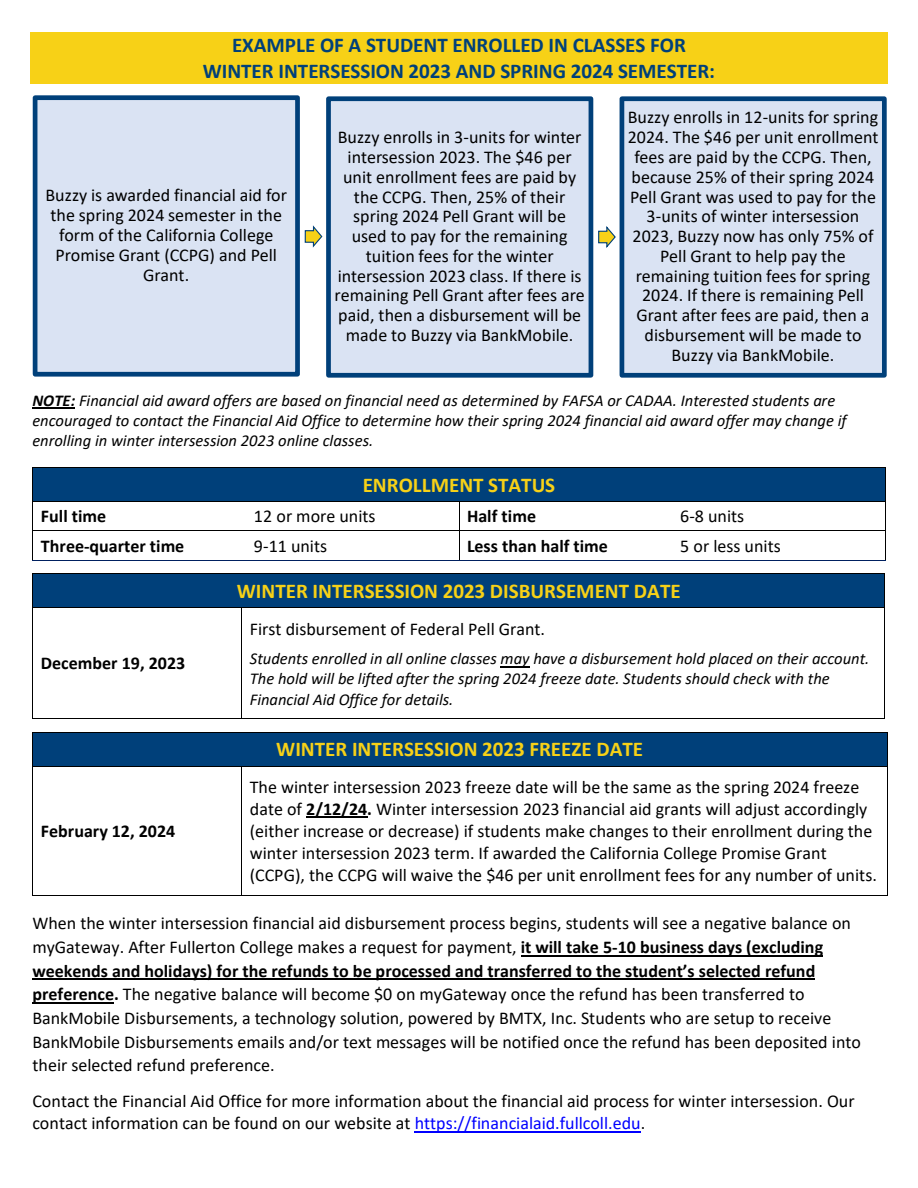
<style>
.page{position:relative;width:918px;height:1188px;background:#fff}
.page>*{position:absolute;margin:0;border:0;box-sizing:border-box;transform-origin:0 0}
.t1{font:700 21px "Calibri";color:#f7d117}
.t2{font:700 21px/25.5px "Calibri";color:#00407a;text-align:center}
.t3{font:18px/19.8px "Calibri";color:#000}
.t4{font:700 18px "Calibri";letter-spacing:.005em;color:#000}
.t5{font:italic 16.5px/20.1px "Calibri";color:#000}
.s1{font-weight:700}
.s2{color:#00f}
</style>
<div class="page">
<div style="left:30px;top:32px;width:858px;height:26px;background:#f7d117"></div>
<div style="left:30px;top:58px;width:858px;height:26px;background:#f7d117"></div>
<hr style="left:32px;top:408px;width:43px;height:1px;background:#000">
<div style="left:33px;top:468px;width:852px;height:33px;background:#00407a"></div>
<hr style="left:33px;top:467px;width:852px;height:1px;background:#000">
<hr style="left:32px;top:468px;width:1px;height:33px;background:#000">
<hr style="left:885px;top:468px;width:1px;height:33px;background:#000">
<hr style="left:33px;top:501px;width:213px;height:1px;background:#000">
<hr style="left:247px;top:501px;width:212px;height:1px;background:#000">
<hr style="left:459px;top:501px;width:213px;height:1px;background:#000">
<hr style="left:673px;top:501px;width:212px;height:1px;background:#000">
<hr style="left:33px;top:530px;width:213px;height:1px;background:#000">
<hr style="left:247px;top:530px;width:212px;height:1px;background:#000">
<hr style="left:459px;top:530px;width:213px;height:1px;background:#000">
<hr style="left:673px;top:530px;width:212px;height:1px;background:#000">
<svg style="left:32px;top:501px;width:1px;height:60px"></svg>
<hr style="left:33px;top:560px;width:213px;height:1px;background:#002060">
<hr style="left:246px;top:560px;width:213px;height:1px;background:#002060">
<svg style="left:459px;top:502px;width:1px;height:58px"></svg>
<hr style="left:459px;top:560px;width:213px;height:1px;background:#002060">
<hr style="left:672px;top:560px;width:213px;height:1px;background:#002060">
<svg style="left:885px;top:501px;width:1px;height:60px"></svg>
<div style="left:33px;top:574px;width:851px;height:34px;background:#00407a"></div>
<hr style="left:33px;top:573px;width:851px;height:1px;background:#000">
<hr style="left:32px;top:574px;width:1px;height:34px;background:#000">
<hr style="left:884px;top:574px;width:1px;height:34px;background:#000">
<svg style="left:501px;top:666px;width:29px;height:1px"></svg>
<hr style="left:33px;top:608px;width:208px;height:1px;background:#000">
<hr style="left:242px;top:608px;width:642px;height:1px;background:#000">
<hr style="left:32px;top:608px;width:1px;height:110px;background:#000">
<hr style="left:33px;top:718px;width:208px;height:1px;background:#000">
<hr style="left:241px;top:608px;width:1px;height:110px;background:#000">
<hr style="left:242px;top:718px;width:642px;height:1px;background:#000">
<hr style="left:884px;top:608px;width:1px;height:110px;background:#000">
<div style="left:33px;top:732px;width:853px;height:34px;background:#00407a"></div>
<hr style="left:33px;top:732px;width:854px;height:1px;background:#000">
<hr style="left:32px;top:732px;width:1px;height:34px;background:#000">
<hr style="left:887px;top:732px;width:1px;height:34px;background:#000">
<hr style="left:306px;top:817px;width:61px;height:1px;background:#000">
<hr style="left:33px;top:766px;width:208px;height:1px;background:#000">
<hr style="left:242px;top:766px;width:645px;height:1px;background:#000">
<hr style="left:32px;top:767px;width:1px;height:32px;background:#000">
<hr style="left:241px;top:767px;width:1px;height:32px;background:#000">
<hr style="left:887px;top:767px;width:1px;height:32px;background:#000">
<hr style="left:32px;top:800px;width:1px;height:95px;background:#000">
<hr style="left:33px;top:895px;width:208px;height:1px;background:#000">
<hr style="left:241px;top:800px;width:1px;height:95px;background:#000">
<hr style="left:242px;top:895px;width:645px;height:1px;background:#000">
<hr style="left:887px;top:800px;width:1px;height:95px;background:#000">
<hr style="left:521px;top:955px;width:225px;height:1px;background:#000">
<hr style="left:746px;top:955px;width:77px;height:1px;background:#000">
<hr style="left:32px;top:978px;width:185px;height:2px;background:#000">
<hr style="left:217px;top:978px;width:598px;height:2px;background:#000">
<hr style="left:32px;top:1002px;width:82px;height:2px;background:#000">
<hr style="left:415px;top:1131px;width:226px;height:1px;background:#00f">
<div style="left:35px;top:98px;width:263px;height:276px;background:#dae3f3"></div>
<div style="left:33px;top:95px;width:267px;height:282px;border:5px solid #00407a"></div>
<svg style="left:304px;top:225px;width:19px;height:23px"></svg>
<div style="left:329px;top:99px;width:262px;height:276px;background:#dae3f3"></div>
<div style="left:326px;top:96px;width:267px;height:282px;border:5px solid #00407a"></div>
<svg style="left:598px;top:226px;width:18px;height:22px"></svg>
<div style="left:622px;top:99px;width:262px;height:276px;background:#dae3f3"></div>
<div style="left:620px;top:96px;width:267px;height:282px;border:5px solid #00407a"></div>
<p class="t2" style="left:203px;top:32px;width:514px">EXAMPLE OF A STUDENT ENROLLED IN CLASSES FOR<br>WINTER INTERSESSION 2023 AND SPRING 2024 SEMESTER:</p>
<p class="t3" style="left:46px;top:185px;width:243px;text-align:center">Buzzy is awarded financial aid for the spring 2024 semester in the form of the California College<br>Promise Grant (CCPG) and Pell<br>Grant.</p>
<p class="t3" style="left:335px;top:127px;width:252px;text-align:center">Buzzy enrolls in 3-units for winter intersession 2023. The $46 per unit enrollment fees are paid by the CCPG. Then, 25% of their spring 2024 Pell Grant will be used to pay for the remaining tuition fees for the winter intersession 2023 class. If there is remaining Pell Grant after fees are paid, then a disbursement will be made to Buzzy via BankMobile.</p>
<p class="t3" style="left:628px;top:107px;width:252px;text-align:center">Buzzy enrolls in 12-units for spring<br>2024. The $46 per unit enrollment fees are paid by the CCPG. Then, because 25% of their spring 2024<br>Pell Grant was used to pay for the<br>3-units of winter intersession<br>2023, Buzzy now has only 75% of<br>Pell Grant to help pay the remaining tuition fees for spring<br>2024. If there is remaining Pell<br>Grant after fees are paid, then a disbursement will be made to<br>Buzzy via BankMobile.</p>
<p class="t5" style="left:32px;top:390px;width:816px"><span class="s1">NOTE:</span> Financial aid award offers are based on financial need as determined by FAFSA or CADAA. Interested students are encouraged to contact the Financial Aid Office to determine how their spring 2024 financial aid award offer may change if enrolling in winter intersession 2023 online classes.</p>
<p class="t1" style="left:363px;top:470px;width:194px">ENROLLMENT STATUS</p>
<p class="t4" style="left:41px;top:503px;width:67px">Full time</p>
<p class="t3" style="left:254px;top:506px;width:123px">12 or more units</p>
<p class="t4" style="left:467px;top:503px;width:70px">Half time</p>
<p class="t3" style="left:680px;top:506px;width:66px">6-8 units</p>
<p class="t4" style="left:41px;top:533px;width:145px">Three-quarter time</p>
<p class="t3" style="left:254px;top:535px;width:75px">9-11 units</p>
<p class="t4" style="left:467px;top:533px;width:142px">Less than half time</p>
<p class="t3" style="left:680px;top:535px;width:102px">5 or less units</p>
<p class="t1" style="left:237px;top:576px;width:445px">WINTER INTERSESSION 2023 DISBURSEMENT DATE</p>
<p class="t4" style="left:41px;top:651px;width:146px">December 19, 2023</p>
<p class="t3" style="left:250px;top:618px;width:297px">First disbursement of Federal Pell Grant.</p>
<p class="t5" style="left:250px;top:648px;width:621px">Students enrolled in all online classes may have a disbursement hold placed on their account.<br>The hold will be lifted after the spring 2024 freeze date. Students should check with the<br>Financial Aid Office for details.</p>
<p class="t1" style="left:276px;top:735px;width:368px">WINTER INTERSESSION 2023 FREEZE DATE</p>
<p class="t3" style="left:250px;top:776px;width:629px;line-height:21.9px">The winter intersession 2023 freeze date will be the same as the spring 2024 freeze date of <span class="s1">2/12/24.</span> Winter intersession 2023 financial aid grants will adjust accordingly (either increase or decrease) if students make changes to their enrollment during the winter intersession 2023 term. If awarded the California College Promise Grant (CCPG), the CCPG will waive the $46 per unit enrollment fees for any number of units.</p>
<p class="t3" style="left:32px;top:911px;width:830px;line-height:23.7px">When the winter intersession financial aid disbursement process begins, students will see a negative balance on myGateway. After Fullerton College makes a request for payment, <span class="s1">it will take 5-10 business days (excluding weekends and holidays) for the refunds to be processed and transferred to the student’s selected refund preference.</span> The negative balance will become $0 on myGateway once the refund has been transferred to BankMobile Disbursements, a technology solution, powered by BMTX, Inc. Students who are setup to receive BankMobile Disbursements emails and/or text messages will be notified once the refund has been deposited into their selected refund preference.</p>
<p class="t3" style="left:32px;top:1090px;width:824px;line-height:21.9px">Contact the Financial Aid Office for more information about the financial aid process for winter intersession. Our contact information can be found on our website at <span class="s2">https://financialaid.fullcoll.edu</span>.</p>
<p class="t4" style="left:41px;top:818px;width:136px">February 12, 2024</p>
</div>
